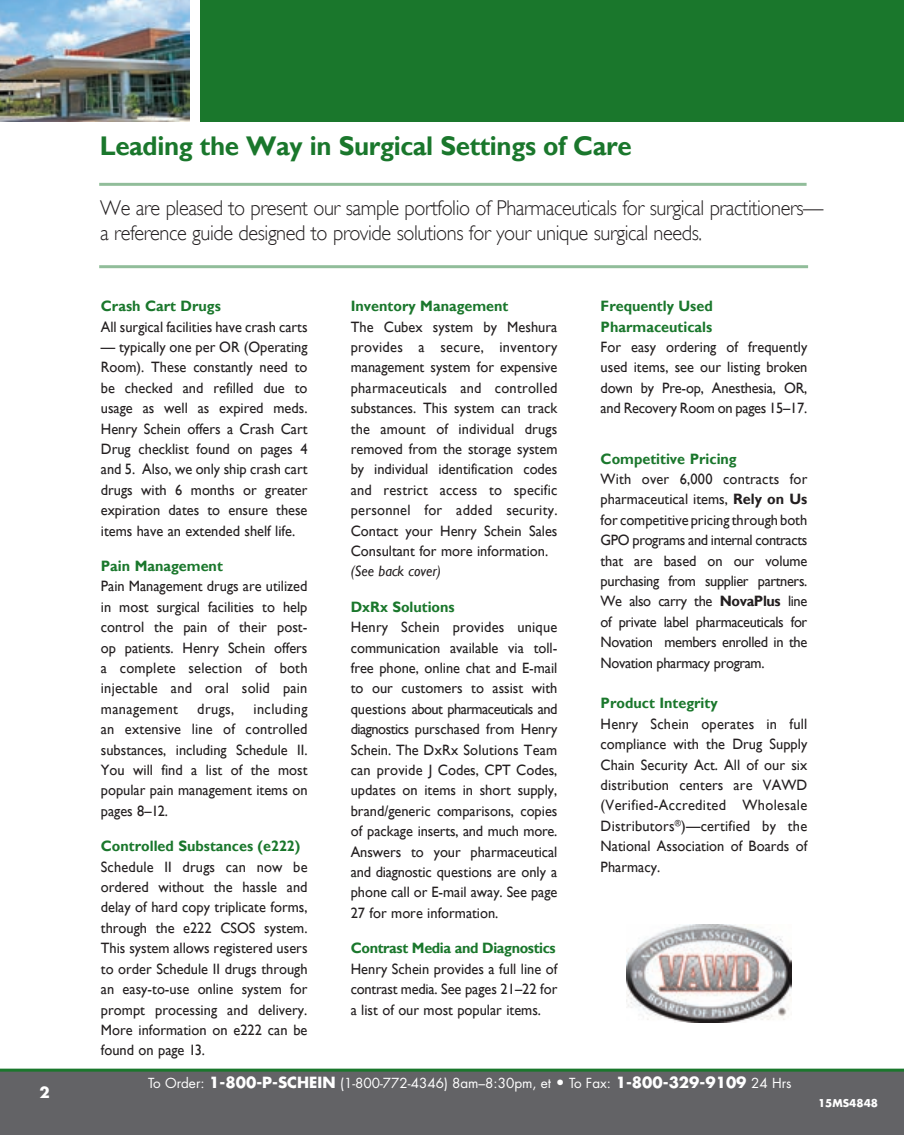
<style>
.page{position:relative;width:904px;height:1135px;background:#fff}
.page>*{position:absolute;margin:0;border:0;box-sizing:border-box;transform-origin:0 0}
.t1{font:700 27px "Gill Sans";letter-spacing:-.015em;color:#1a772c;scale:.96 1}
.t2{font:300 21.3px/25.7px "Gill Sans";letter-spacing:-.02em;color:#231f20;scale:.95 1}
.t3{font:15px/20.4px "Gill Sans";color:#231f20;text-align:justify;scale:.96 1}
.t4{font:700 15px/20.4px "Gill Sans";color:#1a772c;scale:.96 1}
.t5{font:700 15px "Gill Sans";letter-spacing:-.025em;color:#1a772c;scale:.96 1}
.t6{font:italic 15px "Gill Sans";color:#231f20;scale:.96 1}
.t7{font:700 15px "Futura Std";color:#fff}
.t8{font:13.5px "Futura Std";color:#fff}
.t9{font:700 10.5px "Futura Std";color:#fff}
.s1{font-weight:700}
.s2{font-weight:700;font-size:15px}
.s3{font-size:15px}
</style>
<div class="page">
<div style="left:0;top:1071px;width:904px;height:64px;background:#636366"></div>
<hr style="left:0;top:1068px;width:904px;height:3px;background:#1a772c">
<hr style="left:99px;top:265px;width:709px;height:3px;background:#1a772c">
<hr style="left:99px;top:183px;width:707px;height:3px;background:#1a772c">
<img style="left:0;top:0;width:189px;height:121px">
<div style="left:200px;top:0;width:704px;height:121px;background:#1a772c"></div>
<img style="left:627px;top:924px;width:165px;height:98px">
<p class="t7" style="left:39px;top:1082px;width:12px">2</p>
<h1 class="t1" style="left:100px;top:129px;width:555px">Leading the Way in Surgical Settings of Care</h1>
<h2 class="t2" style="left:100px;top:195px;width:763px">We are pleased to present our sample portfolio of Pharmaceuticals for surgical practitioners— a reference guide designed to provide solutions for your unique surgical needs.</h2>
<p class="t4" style="left:101px;top:296px;width:126px">Crash Cart Drugs</p>
<p class="t3" style="left:101px;top:317px;width:217px">All surgical facilities have crash carts</p>
<p class="t3" style="left:101px;top:337px;width:217px">— typically one per OR (Operating Room). These constantly need to be checked and refilled due to usage as well as expired meds.<br>Henry Schein offers a Crash Cart Drug checklist found on pages 4 and 5. Also, we only ship crash cart drugs with 6 months or greater expiration dates to ensure these items have an extended shelf life.</p>
<p class="t4" style="left:101px;top:556px;width:129px">Pain Management</p>
<p class="t3" style="left:101px;top:576px;width:217px">Pain Management drugs are utilized in most surgical facilities to help control the pain of their post&shy;op patients. Henry Schein offers a complete selection of both injectable and oral solid pain management</p>
<p class="t3" style="left:101px;top:699px;width:217px;text-indent:153px">including an extensive line of controlled substances, including Schedule II.<br>You will find a list of the most popular pain management items on pages 8–12.</p>
<p class="t4" style="left:101px;top:836px;width:209px">Controlled Substances (e222)</p>
<p class="t3" style="left:101px;top:857px;width:217px">Schedule II drugs can now be ordered without the hassle and delay of hard copy triplicate forms, through the e222 CSOS system.<br>This system allows registered users to order Schedule II drugs through an easy-to-use online system for prompt processing and delivery.<br>More information on e222 can be found on page 13.</p>
<p class="t3" style="left:197px;top:699px;width:40px">drugs,</p>
<p class="t4" style="left:351px;top:296px;width:166px">Inventory Management</p>
<p class="t3" style="left:351px;top:317px;width:217px">The Cubex system by Meshura provides a secure, inventory management system for expensive pharmaceuticals and controlled substances. This system can track the amount of individual drugs removed from the storage system by individual identification codes and restrict access to specific personnel for added security.<br>Contact your Henry Schein Sales Consultant for more information.</p>
<p class="t6" style="left:351px;top:562px;width:96px">(See back cover)</p>
<p class="t4" style="left:351px;top:597px;width:110px">DxRx Solutions</p>
<p class="t3" style="left:351px;top:617px;width:217px">Henry Schein provides unique communication available via toll&shy;free phone, online chat and E-mail to our customers to assist with questions about pharmaceuticals and diagnostics purschased from Henry Schein. The DxRx Solutions Team can provide J Codes, CPT Codes, updates on items in short supply, brand/generic comparisons, copies of package inserts, and much more.<br>Answers to your pharmaceutical and diagnostic questions are only a phone call or E-mail away. See page 27 for more information.</p>
<p class="t5" style="left:351px;top:939px;width:215px">Contrast Media and Diagnostics</p>
<p class="t3" style="left:351px;top:959px;width:217px">Henry Schein provides a full line of contrast media. See pages 21–22 for a list of our most popular items.</p>
<p class="t4" style="left:600px;top:296px;width:118px">Frequently Used<br>Pharmaceuticals</p>
<p class="t3" style="left:600px;top:337px;width:217px">For easy ordering of frequently used items, see our listing broken down by Pre-op, Anesthesia, OR, and Recovery Room on pages 15–17.</p>
<p class="t4" style="left:600px;top:449px;width:143px">Competitive Pricing</p>
<p class="t3" style="left:600px;top:469px;width:217px">With over 6,000 contracts for pharmaceutical items, <span class="s1">Rely on Us </span>for competitive pricing through both GPO programs and internal contracts that are based on our volume purchasing from supplier partners.<br>We also carry the <span class="s1">NovaPlus</span> line of private label pharmaceuticals for Novation members enrolled in the Novation pharmacy program.</p>
<p class="t4" style="left:600px;top:693px;width:123px">Product Integrity</p>
<p class="t3" style="left:600px;top:714px;width:217px">Henry Schein operates in full compliance with the Drug Supply Chain Security Act. All of our six distribution centers are VAWD (Verified-Accredited Wholesale Distributors<sup>®</sup>)—certified by the National Association of Boards of Pharmacy.</p>
<p class="t8" style="left:148px;top:1074px;width:645px">To Order: <span class="s2">1-800-P-SCHEIN</span> (1-800-772-4346) 8am–8:30pm, et <span class="s3">•</span> To Fax: <span class="s2">1-800-329-9109</span> 24 Hrs</p>
<p class="t9" style="left:818px;top:1096px;width:62px">15MS4848</p>
</div>
